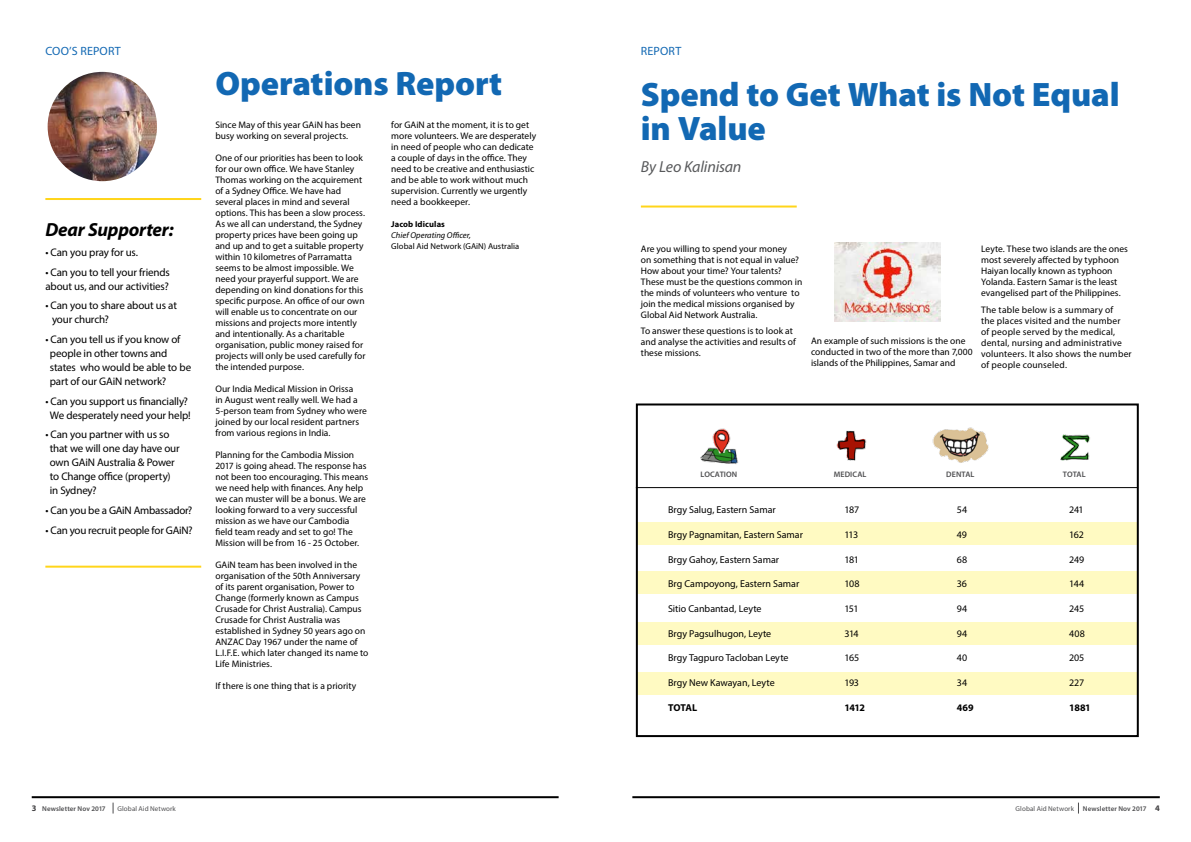
<style>
.page{position:relative;width:1191px;height:842px;background:#fff}
.page>*{position:absolute;margin:0;border:0;box-sizing:border-box;transform-origin:0 0}
.t1{font:900 34px/34px "Myriad Pro";letter-spacing:-.005em;color:#1268b3}
.t2{font:italic 700 19px "Myriad Pro";letter-spacing:-.01em;color:#000}
.t3{font:italic 16px "Myriad Pro";letter-spacing:-.01em;color:#58595b}
.t4{font:12px "Myriad Pro";letter-spacing:.02em;color:#1268b3}
.t5{font:11px/14px "Myriad Pro";letter-spacing:-.015em;color:#000}
.t6{font:10px "Myriad Pro";color:#000}
.t7{font:700 10px "Myriad Pro";letter-spacing:-.02em;color:#000}
.t8{font:9.5px/11px "Myriad Pro";letter-spacing:.005em;color:#000}
.t9{font:8.5px "Myriad Pro";letter-spacing:.01em;color:#000}
.t10{font:italic 8.5px "Myriad Pro";letter-spacing:.005em;color:#000}
.t11{font:700 8.5px "Myriad Pro";letter-spacing:.01em;color:#000}
.t12{font:600 8px "Myriad Pro";letter-spacing:.015em;color:#4d4d4f}
.t13{font:600 7px "Myriad Pro";letter-spacing:.015em;color:#4d4d4f}
.t14{font:7px "Myriad Pro";letter-spacing:.015em;color:#4d4d4f}
.s1{font-weight:700;font-size:8.5px;color:#414042}
</style>
<div class="page">
<img style="left:48px;top:72px;width:109px;height:109px;border-radius:55px">
<hr style="left:45px;top:198px;width:156px;height:2px;background:#ffd51a">
<hr style="left:45px;top:566px;width:156px;height:2px;background:#ffd51a">
<hr style="left:641px;top:206px;width:155px;height:2px;background:#ffd51a">
<div style="left:636px;top:522px;width:501px;height:22px;background:#fffac2"></div>
<div style="left:636px;top:572px;width:501px;height:22px;background:#fffac2"></div>
<div style="left:636px;top:623px;width:501px;height:22px;background:#fffac2"></div>
<div style="left:636px;top:672px;width:501px;height:22px;background:#fffac2"></div>
<img style="left:700px;top:428px;width:39px;height:36px">
<img style="left:836px;top:430px;width:31px;height:31px">
<img style="left:1060px;top:434px;width:30px;height:27px">
<div style="left:636px;top:403px;width:502px;height:334px;border:2px solid #000"></div>
<img style="left:932px;top:427px;width:57px;height:36px">
<hr style="left:636px;top:487px;width:502px;height:1px;background:#000101">
<img style="left:834px;top:242px;width:106px;height:80px">
<hr style="left:632px;top:796px;width:527px;height:2px;background:#000">
<hr style="left:32px;top:796px;width:526px;height:2px;background:#000">
<p class="t4" style="left:45px;top:43px;width:77px">COO’S REPORT</p>
<h2 class="t2" style="left:45px;top:219px;width:130px">Dear Supporter:</h2>
<p class="t5" style="left:45px;top:245px;width:94px">• Can you pray for us.</p>
<p class="t5" style="left:45px;top:265px;width:126px">• Can you to tell your friends about us, and our activities?</p>
<p class="t5" style="left:52px;top:298px;width:126px;text-indent:-7px">• Can you to share about us at your church?</p>
<p class="t5" style="left:50px;top:332px;width:143px;text-indent:-4px">• Can you tell us if you know of people in other towns and states who would be able to be part of our GAiN network?</p>
<p class="t5" style="left:45px;top:394px;width:147px;text-align:center">• Can you support us financially?<br>We desperately need your help!</p>
<p class="t5" style="left:50px;top:427px;width:131px;text-indent:-4px">• Can you partner with us so that we will one day have our own GAiN Australia &amp; Power to Change office (property) in Sydney?</p>
<p class="t5" style="left:45px;top:503px;width:148px">• Can you be a GAiN Ambassador?</p>
<p class="t5" style="left:45px;top:523px;width:149px">• Can you recruit people for GAiN?</p>
<h1 class="t1" style="left:215px;top:67px;width:288px">Operations Report</h1>
<p class="t8" style="left:215px;top:119px;width:147px">Since May of this year GAiN has been busy working on several projects.</p>
<p class="t8" style="left:215px;top:152px;width:152px">One of our priorities has been to look for our own office. We have Stanley Thomas working on the acquirement of a Sydney Office. We have had several places in mind and several options. This has been a slow process.<br>As we all can understand, the Sydney property prices have been going up and up and to get a suitable property within 10 kilometres of Parramatta seems to be almost impossible. We need your prayerful support. We are depending on kind donations for this specific purpose. An office of our own will enable us to concentrate on our missions and projects more intently and intentionally. As a charitable organisation, public money raised for projects will only be used carefully for the intended purpose.</p>
<p class="t8" style="left:215px;top:383px;width:153px">Our India Medical Mission in Orissa<br>in August went really well. We had a 5-person team from Sydney who were joined by our local resident partners from various regions in India.</p>
<p class="t8" style="left:215px;top:449px;width:154px">Planning for the Cambodia Mission 2017 is going ahead. The response has not been too encouraging. This means we need help with finances. Any help we can muster will be a bonus. We are looking forward to a very successful mission as we have our Cambodia field team ready and set to go! The Mission will be from 16 - 25 October.</p>
<p class="t8" style="left:215px;top:559px;width:155px">GAiN team has been involved in the organisation of the 50th Anniversary of its parent organisation, Power to Change (formerly known as Campus Crusade for Christ Australia). Campus Crusade for Christ Australia was established in Sydney 50 years ago on ANZAC Day 1967 under the name of L.I.F.E. which later changed its name to Life Ministries.</p>
<p class="t8" style="left:215px;top:680px;width:142px">If there is one thing that is a priority</p>
<p class="t8" style="left:391px;top:119px;width:146px">for GAiN at the moment, it is to get more volunteers. We are desperately in need of people who can dedicate a couple of days in the office. They need to be creative and enthusiastic and be able to work without much supervision. Currently we urgently need a bookkeeper.</p>
<p class="t11" style="left:391px;top:219px;width:55px">Jacob Idiculas</p>
<p class="t10" style="left:391px;top:230px;width:81px">Chief Operating Officer,</p>
<p class="t9" style="left:391px;top:241px;width:130px">Global Aid Network (GAiN) Australia</p>
<p class="t4" style="left:641px;top:43px;width:42px">REPORT</p>
<h1 class="t1" style="left:641px;top:78px;width:480px">Spend to Get What is Not Equal in Value</h1>
<h3 class="t3" style="left:641px;top:157px;width:102px">By Leo Kalinisan</h3>
<p class="t8" style="left:641px;top:243px;width:163px">Are you willing to spend your money<br>on something that is not equal in value?<br>How about your time? Your talents?<br>These must be the questions common in the minds of volunteers who venture to join the medical missions organised by Global Aid Network Australia.</p>
<p class="t8" style="left:641px;top:325px;width:156px">To answer these questions is to look at and analyse the activities and results of these missions.</p>
<p class="t8" style="left:811px;top:335px;width:163px">An example of such missions is the one conducted in two of the more than 7,000 islands of the Philippines, Samar and</p>
<p class="t8" style="left:981px;top:243px;width:148px">Leyte. These two islands are the ones most severely affected by typhoon Haiyan locally known as typhoon Yolanda. Eastern Samar is the least evangelised part of the Philippines.</p>
<p class="t8" style="left:981px;top:304px;width:152px">The table below is a summary of<br>the places visited and the number<br>of people served by the medical, dental, nursing and administrative volunteers. It also shows the number of people counseled.</p>
<p class="t12" style="left:700px;top:469px;width:38px">LOCATION</p>
<p class="t6" style="left:668px;top:504px;width:109px">Brgy Salug, Eastern Samar</p>
<p class="t6" style="left:668px;top:528px;width:136px">Brgy Pagnamitan, Eastern Samar</p>
<p class="t6" style="left:668px;top:553px;width:113px">Brgy Gahoy, Eastern Samar</p>
<p class="t6" style="left:668px;top:578px;width:133px">Brg Campoyong, Eastern Samar</p>
<p class="t6" style="left:668px;top:602px;width:95px">Sitio Canbantad, Leyte</p>
<p class="t6" style="left:668px;top:627px;width:105px">Brgy Pagsulhugon, Leyte</p>
<p class="t6" style="left:668px;top:652px;width:122px">Brgy Tagpuro Tacloban Leyte</p>
<p class="t6" style="left:668px;top:677px;width:108px">Brgy New Kawayan, Leyte</p>
<p class="t7" style="left:668px;top:701px;width:31px">TOTAL</p>
<p class="t12" style="left:833px;top:469px;width:34px">MEDICAL</p>
<p class="t6" style="left:844px;top:504px;width:16px">187</p>
<p class="t6" style="left:844px;top:528px;width:15px">113</p>
<p class="t6" style="left:844px;top:553px;width:16px">181</p>
<p class="t6" style="left:844px;top:578px;width:17px">108</p>
<p class="t6" style="left:844px;top:602px;width:16px">151</p>
<p class="t6" style="left:844px;top:627px;width:16px">314</p>
<p class="t6" style="left:844px;top:652px;width:16px">165</p>
<p class="t6" style="left:844px;top:677px;width:16px">193</p>
<p class="t7" style="left:844px;top:701px;width:22px">1412</p>
<p class="t12" style="left:946px;top:469px;width:30px">DENTAL</p>
<p class="t6" style="left:956px;top:504px;width:12px">54</p>
<p class="t6" style="left:956px;top:528px;width:12px">49</p>
<p class="t6" style="left:956px;top:553px;width:12px">68</p>
<p class="t6" style="left:956px;top:578px;width:12px">36</p>
<p class="t6" style="left:956px;top:602px;width:12px">94</p>
<p class="t6" style="left:956px;top:627px;width:12px">94</p>
<p class="t6" style="left:956px;top:652px;width:12px">40</p>
<p class="t6" style="left:956px;top:677px;width:12px">34</p>
<p class="t7" style="left:956px;top:701px;width:18px">469</p>
<p class="t12" style="left:1063px;top:469px;width:24px">TOTAL</p>
<p class="t6" style="left:1069px;top:504px;width:16px">241</p>
<p class="t6" style="left:1069px;top:528px;width:16px">162</p>
<p class="t6" style="left:1069px;top:553px;width:16px">249</p>
<p class="t6" style="left:1069px;top:578px;width:17px">144</p>
<p class="t6" style="left:1069px;top:602px;width:16px">245</p>
<p class="t6" style="left:1069px;top:627px;width:17px">408</p>
<p class="t6" style="left:1069px;top:652px;width:17px">205</p>
<p class="t6" style="left:1069px;top:677px;width:17px">227</p>
<p class="t7" style="left:1069px;top:701px;width:23px">1881</p>
<p class="t13" style="left:32px;top:804px;width:75px"><span class="s1">3</span> Newsletter Nov 2017</p>
<p class="t14" style="left:118px;top:804px;width:60px">Global Aid Network</p>
<p class="t14" style="left:1015px;top:804px;width:60px">Global Aid Network</p>
<p class="t13" style="left:1083px;top:804px;width:78px">Newsletter Nov 2017 <span class="s1">4</span></p>
</div>
